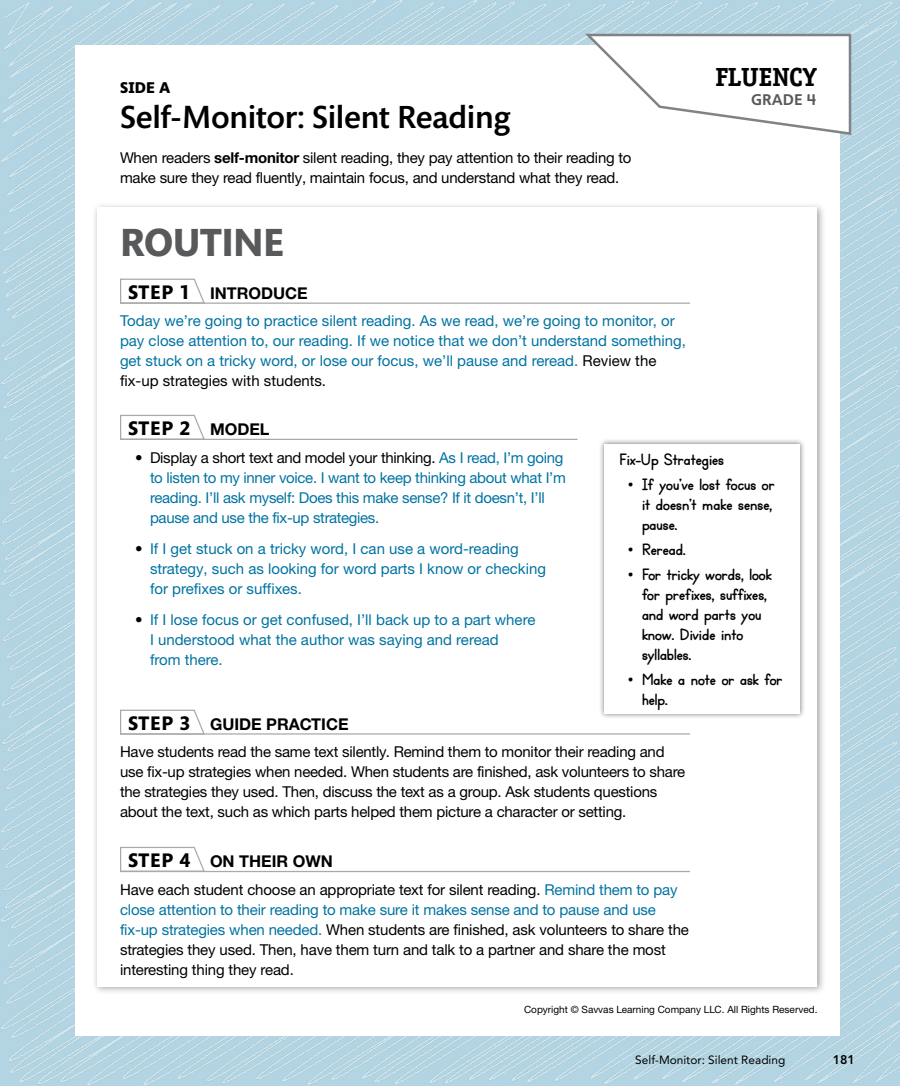
<style>
.page{position:relative;width:900px;height:1086px;background:#fff}
.page>*{position:absolute;margin:0;border:0;box-sizing:border-box;transform-origin:0 0}
.Routine_H1{font:700 40px "Mundo Sans Pro";letter-spacing:-.015em;color:#58595b}
.SideAB_H2{font:500 32.5px "Mundo Sans Pro";letter-spacing:-.01em;color:#000}
.Title_H1{font:700 26.25px "Officina Serif ITC Pro";color:#000}
.Step_H2{font:700 20px "Mundo Sans Pro";color:#000}
.Step_H2-2{font:700 16.25px "Helvetica Neue LTW1 G";color:#000}
.TXT1_Step{font:15px/20px "Helvetica Neue LTW1 G";letter-spacing:-.015em;color:#000}
.TXT1_Step-2{font:15px/20px "Helvetica Neue LTW1 G";color:#0073a2}
.TXT1_Step-3{font:15px/20px "Helvetica Neue LTW1 G";letter-spacing:-.02em;color:#0073a2}
.MINOR_12pt{font:700 15px/20px "Pearson Ang Lib";color:#000}
.TXT1_Side_A_intro{font:15px/20px "Helvetica Neue LTW1 G";letter-spacing:-.015em;color:#000}
.Grade_H2{font:700 15px "Heinemann School";color:#58595b}
.SideAB_H1{font:900 15px "Heinemann School";color:#000}
.t1{font:800 12.5px "Avenir LT Pro";color:#000}
.t2{font:11.88px "Avenir LT Pro";color:#000}
.t3{font:10px "Helvetica Neue LTW1 G";color:#000}
.s1{font-weight:700}
.s2{font-family:"Mundo Sans Pro";font-size:20px}
.s3{color:#000}
.s4{font-family:"Helvetica Neue LTW1 G";font-size:16.25px}
.s5{font-weight:400}
.s6{color:#0073a2}
</style>
<div class="page">
<img style="left:2px;top:0;width:898px;height:1084px">
<div style="left:75px;top:45px;width:765px;height:990px;background:#fff"></div>
<div style="left:92px;top:202px;width:734px;height:793px;background:#000;opacity:.35"></div>
<div style="left:98px;top:208px;width:720px;height:778px;background:#fff"></div>
<svg style="left:582px;top:32px;width:270px;height:104px"></svg>
<hr style="left:120px;top:302px;width:570px;height:2px;background:#a7a9ac">
<svg style="left:120px;top:278px;width:86px;height:26px"></svg>
<hr style="left:120px;top:439px;width:458px;height:1px;background:#a7a9ac">
<svg style="left:120px;top:414px;width:86px;height:25px"></svg>
<div style="left:599px;top:438px;width:207px;height:281px;background:#000;opacity:.5"></div>
<div style="left:605px;top:444px;width:195px;height:270px;background:#fff"></div>
<hr style="left:120px;top:733px;width:570px;height:1px;background:#a7a9ac">
<hr style="left:120px;top:871px;width:570px;height:1px;background:#a7a9ac">
<svg style="left:120px;top:709px;width:86px;height:26px"></svg>
<svg style="left:120px;top:846px;width:85px;height:25px"></svg>
<h1 class="SideAB_H1" style="left:120px;top:78px;width:52px">SIDE A</h1>
<h2 class="SideAB_H2" style="left:120px;top:98px;width:392px">Self-Monitor: Silent Reading</h2>
<p class="TXT1_Side_A_intro" style="left:120px;top:148px;width:513px">When readers <span class="s1">self-monitor</span> silent reading, they pay attention to their reading to make sure they read fluently, maintain focus, and understand what they read.</p>
<h1 class="Title_H1" style="left:715px;top:61px;width:102px">FLUENCY</h1>
<h2 class="Grade_H2" style="left:751px;top:90px;width:67px">GRADE 4</h2>
<h1 class="Routine_H1" style="left:120px;top:219px;width:166px">ROUTINE</h1>
<h2 class="Step_H2-2" style="left:128px;top:283px;width:181px"><span class="s2">STEP 1</span> INTRODUCE</h2>
<p class="TXT1_Step-2" style="left:120px;top:311px;width:567px">Today we’re going to practice silent reading. As we read, we’re going to monitor, or pay close attention to, our reading. If we notice that we don’t understand something, get stuck on a tricky word, or lose our focus, we’ll pause and reread. <span class="s3">Review the fix-up strategies with students.</span></p>
<h2 class="Step_H2" style="left:128px;top:416px;width:143px">STEP 2 <span class="s4">MODEL</span></h2>
<p class="TXT1_Step-3" style="left:150px;top:447px;width:417px;text-indent:-15px"><span class="s3">• Display a short text and model your thinking.</span> As I read, I’m going to listen to my inner voice. I want to keep thinking about what I’m reading. I’ll ask myself: Does this make sense? If it doesn’t, I’ll pause and use the fix-up strategies.</p>
<p class="TXT1_Step-2" style="left:150px;top:538px;width:397px;text-indent:-15px"><span class="s3">•</span> If I get stuck on a tricky word, I can use a word-reading strategy, such as looking for word parts I know or checking for prefixes or suffixes.</p>
<p class="TXT1_Step-2" style="left:150px;top:609px;width:387px;text-indent:-15px"><span class="s3">•</span> If I lose focus or get confused, I’ll back up to a part where<br>I understood what the author was saying and reread<br>from there.</p>
<p class="MINOR_12pt" style="left:620px;top:450px;width:106px">Fix-Up Strategies</p>
<p class="MINOR_12pt" style="left:642px;top:475px;width:134px;text-indent:-15px"><span class="s5">•</span> If you’ve lost focus or it doesn’t make sense, pause.</p>
<p class="MINOR_12pt" style="left:627px;top:540px;width:60px"><span class="s5">•</span> Reread.</p>
<p class="MINOR_12pt" style="left:642px;top:565px;width:131px;text-indent:-15px"><span class="s5">•</span> For tricky words, look for prefixes, suffixes, and word parts you know. Divide into syllables.</p>
<p class="MINOR_12pt" style="left:642px;top:670px;width:142px;text-indent:-15px"><span class="s5">•</span> Make a note or ask for help.</p>
<h2 class="Step_H2-2" style="left:128px;top:714px;width:222px"><span class="s2">STEP 3</span> GUIDE PRACTICE</h2>
<p class="TXT1_Step" style="left:120px;top:741px;width:567px">Have students read the same text silently. Remind them to monitor their reading and use fix-up strategies when needed. When students are finished, ask volunteers to share the strategies they used. Then, discuss the text as a group. Ask students questions about the text, such as which parts helped them picture a character or setting.</p>
<h2 class="Step_H2-2" style="left:128px;top:851px;width:206px"><span class="s2">STEP 4</span> ON THEIR OWN</h2>
<p class="TXT1_Step" style="left:120px;top:879px;width:570px">Have each student choose an appropriate text for silent reading. <span class="s6">Remind them to pay close attention to their reading to make sure it makes sense and to pause and use fix-up strategies when needed.</span> When students are finished, ask volunteers to share the strategies they used. Then, have them turn and talk to a partner and share the most interesting thing they read.</p>
<p class="t3" style="left:524px;top:1003px;width:295px">Copyright © Savvas Learning Company LLC. All Rights Reserved.</p>
<p class="t2" style="left:635px;top:1052px;width:152px">Self-Monitor: Silent Reading</p>
<p class="t1" style="left:833px;top:1051px;width:24px">181</p>
</div>
